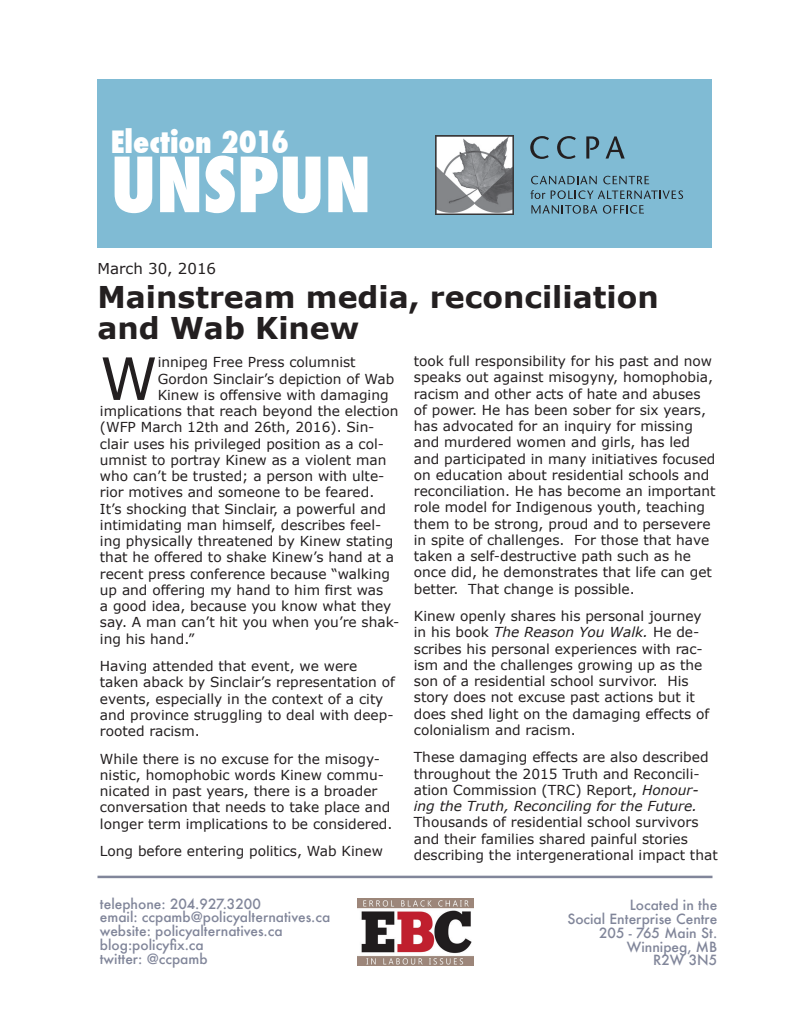
<style>
.page{position:relative;width:810px;height:1035px;background:#fff}
.page>*{position:absolute;margin:0;border:0;box-sizing:border-box;transform-origin:0 0}
.t1{font:800 condensed 73.75px "Futura";color:#fff}
.t2{font:58.5px "Verdana";color:#231f20}
.t3{font:700 30px/31.2px "Verdana";color:#231f20}
.t4{font:800 condensed 30px "Futura";color:#fff}
.t5{font:15px "Verdana";color:#231f20}
.t6{font:13.75px/16.2px "Verdana";color:#231f20}
.t7{font:500 13.75px/13.8px "Futura";color:#81869a}
.s1{font-style:italic}
</style>
<div class="page">
<hr style="left:98px;top:876px;width:614px;height:2px;background:#81869a">
<div style="left:98px;top:79px;width:614px;height:169px;background:#80bbd4"></div>
<img style="left:435px;top:136px;width:78px;height:78px">
<svg style="left:530px;top:136px;width:19px;height:23px"></svg>
<svg style="left:557px;top:136px;width:19px;height:23px"></svg>
<svg style="left:586px;top:136px;width:13px;height:23px"></svg>
<svg style="left:606px;top:136px;width:19px;height:23px"></svg>
<svg style="left:531px;top:176px;width:66px;height:8px"></svg>
<svg style="left:603px;top:176px;width:46px;height:8px"></svg>
<svg style="left:530px;top:190px;width:153px;height:9px"></svg>
<svg style="left:531px;top:205px;width:66px;height:9px"></svg>
<svg style="left:603px;top:205px;width:41px;height:9px"></svg>
<img style="left:358px;top:899px;width:115px;height:67px">
<h3 class="t4" style="left:111px;top:122px;width:180px">Election 2016</h3>
<h1 class="t1" style="left:111px;top:135px;width:262px">UNSPUN</h1>
<p class="t5" style="left:98px;top:259px;width:120px">March 30, 2016</p>
<h3 class="t3" style="left:98px;top:282px;width:563px">Mainstream media, reconciliation and Wab Kinew</h3>
<h2 class="t2" style="left:100px;top:341px;width:59px">W</h2>
<p class="t6" style="left:158px;top:355px;width:200px">innipeg Free Press columnist</p>
<p class="t6" style="left:158px;top:371px;width:238px">Gordon Sinclair’s depiction of Wab</p>
<p class="t6" style="left:158px;top:387px;width:232px">Kinew is offensive with damaging</p>
<p class="t6" style="left:100px;top:403px;width:300px">implications that reach beyond the election</p>
<p class="t6" style="left:100px;top:420px;width:276px">(WFP March 12th and 26th, 2016). Sin-</p>
<p class="t6" style="left:100px;top:436px;width:286px">clair uses his privileged position as a col-</p>
<p class="t6" style="left:100px;top:452px;width:288px">umnist to portray Kinew as a violent man</p>
<p class="t6" style="left:100px;top:468px;width:286px">who can’t be trusted; a person with ulte-</p>
<p class="t6" style="left:100px;top:485px;width:276px">rior motives and someone to be feared.</p>
<p class="t6" style="left:100px;top:501px;width:288px">It’s shocking that Sinclair, a powerful and</p>
<p class="t6" style="left:100px;top:517px;width:283px">intimidating man himself, describes feel-</p>
<p class="t6" style="left:100px;top:533px;width:295px">ing physically threatened by Kinew stating</p>
<p class="t6" style="left:100px;top:550px;width:296px">that he offered to shake Kinew’s hand at a</p>
<p class="t6" style="left:100px;top:566px;width:292px">recent press conference because “walking</p>
<p class="t6" style="left:100px;top:582px;width:285px">up and offering my hand to him first was</p>
<p class="t6" style="left:100px;top:598px;width:293px">a good idea, because you know what they</p>
<p class="t6" style="left:100px;top:615px;width:301px">say. A man can’t hit you when you’re shak-</p>
<p class="t6" style="left:100px;top:631px;width:96px">ing his hand.”</p>
<p class="t6" style="left:100px;top:658px;width:296px">Having attended that event, we were taken aback by Sinclair’s representation of events, especially in the context of a city and province struggling to deal with deep&shy;rooted racism.</p>
<p class="t6" style="left:100px;top:751px;width:294px">While there is no excuse for the misogy&shy;nistic, homophobic words Kinew commu&shy;nicated in past years, there is a broader conversation that needs to take place and longer term implications to be considered.</p>
<p class="t6" style="left:100px;top:843px;width:285px">Long before entering politics, Wab Kinew</p>
<p class="t6" style="left:414px;top:353px;width:303px">took full responsibility for his past and now speaks out against misogyny, homophobia, racism and other acts of hate and abuses of power. He has been sober for six years, has advocated for an inquiry for missing and murdered women and girls, has led and participated in many initiatives focused on education about residential schools and reconciliation. He has become an important role model for Indigenous youth, teaching them to be strong, proud and to persevere in spite of challenges. For those that have taken a self-destructive path such as he once did, he demonstrates that life can get better. That change is possible.</p>
<p class="t6" style="left:414px;top:608px;width:297px">Kinew openly shares his personal journey in his book <span class="s1">The Reason You Walk.</span> He de&shy;scribes his personal experiences with rac&shy;ism and the challenges growing up as the son of a residential school survivor. His story does not excuse past actions but it does shed light on the damaging effects of colonialism and racism.</p>
<p class="t6" style="left:414px;top:749px;width:296px">These damaging effects are also described throughout the 2015 Truth and Reconcili&shy;ation Commission (TRC) Report, <span class="s1">Honour&shy;ing the Truth, Reconciling for the Future.</span></p>
<p class="t6" style="left:414px;top:814px;width:305px">Thousands of residential school survivors and their families shared painful stories describing the intergenerational impact that</p>
<p class="t7" style="left:100px;top:896px;width:232px">telephone: 204.927.3200<br>email: ccpamb@policyalternatives.ca website: policyalternatives.ca blog:policyfix.ca<br>twitter: @ccpamb</p>
<p class="t7" style="left:567px;top:898px;width:151px;text-align:right">Located in the<br>Social Enterprise Centre<br>205 - 765 Main St.<br>Winnipeg, MB<br>R2W 3N5</p>
</div>
